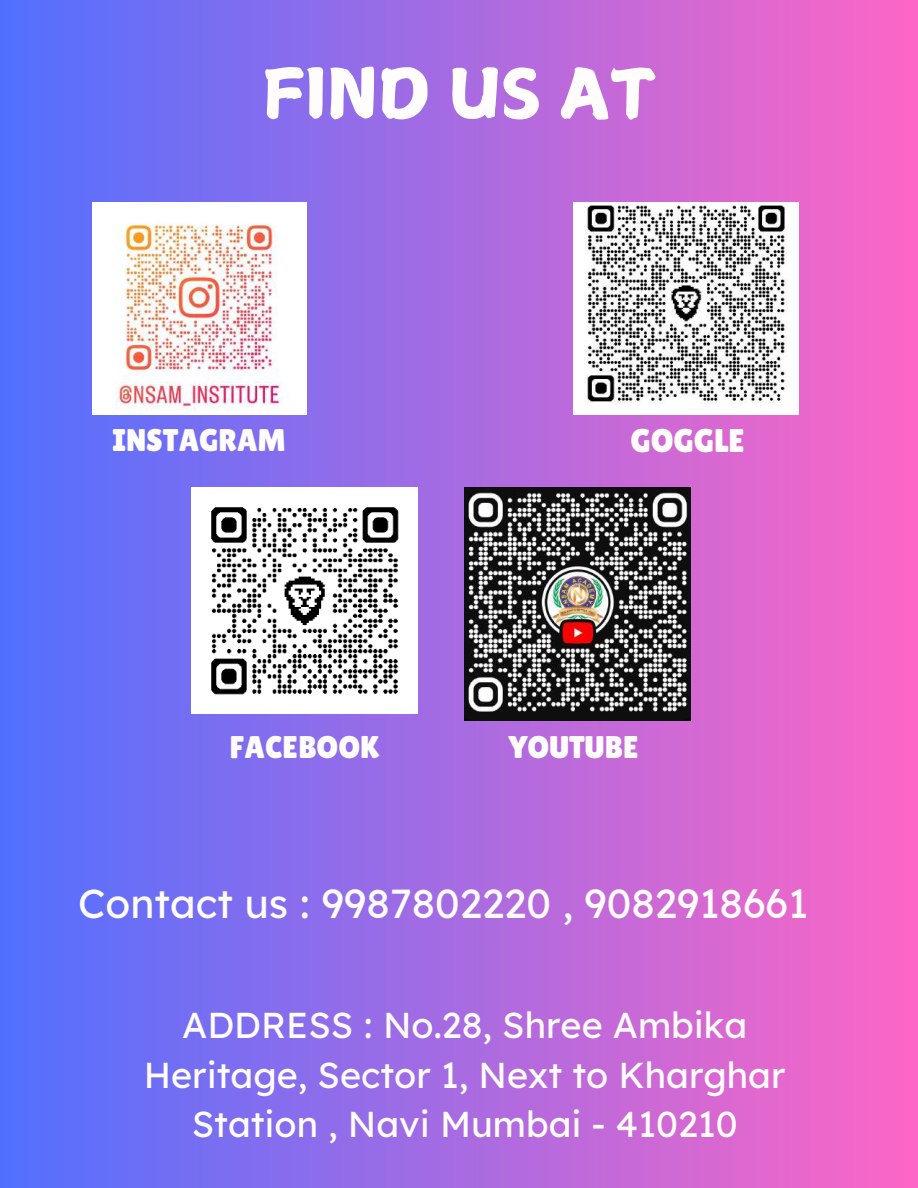
<style>
.page{position:relative;width:918px;height:1188px;background:#fff}
.page>*{position:absolute;margin:0;border:0;box-sizing:border-box;transform-origin:0 0}
.t1{font:67.5px "Canva Surname Fu";color:#fefdfc}
.t2{font:40.5px "Lexend Deca";color:#fefdfc}
.t3{font:36px/49.5px "Lexend Deca";color:#fefdfc;text-align:center}
.t4{font:32.85px "Lilita One";color:#fefdfc}
.t5{font:31.35px "Lilita One";color:#fefdfc}
</style>
<div class="page">
<div style="left:0;top:0;width:918px;height:1188px;background:linear-gradient(to right,#5170ff,#fe66c5)"></div>
<img style="left:93px;top:202px;width:213px;height:213px">
<img style="left:573px;top:202px;width:225px;height:213px">
<img style="left:465px;top:488px;width:226px;height:233px">
<img style="left:192px;top:488px;width:226px;height:226px">
<h1 class="t1" style="left:262px;top:60px;width:396px">FIND US AT</h1>
<p class="t5" style="left:113px;top:422px;width:175px">INSTAGRAM</p>
<p class="t4" style="left:630px;top:421px;width:116px">GOGGLE</p>
<p class="t5" style="left:230px;top:729px;width:151px">FACEBOOK</p>
<p class="t5" style="left:508px;top:729px;width:132px">YOUTUBE</p>
<p class="t2" style="left:78px;top:877px;width:732px">Contact us : 9987802220 , 9082918661</p>
<p class="t3" style="left:144px;top:1000px;width:643px">ADDRESS : No.28, Shree Ambika<br>Heritage, Sector 1, Next to Kharghar<br>Station , Navi Mumbai - 410210</p>
</div>
